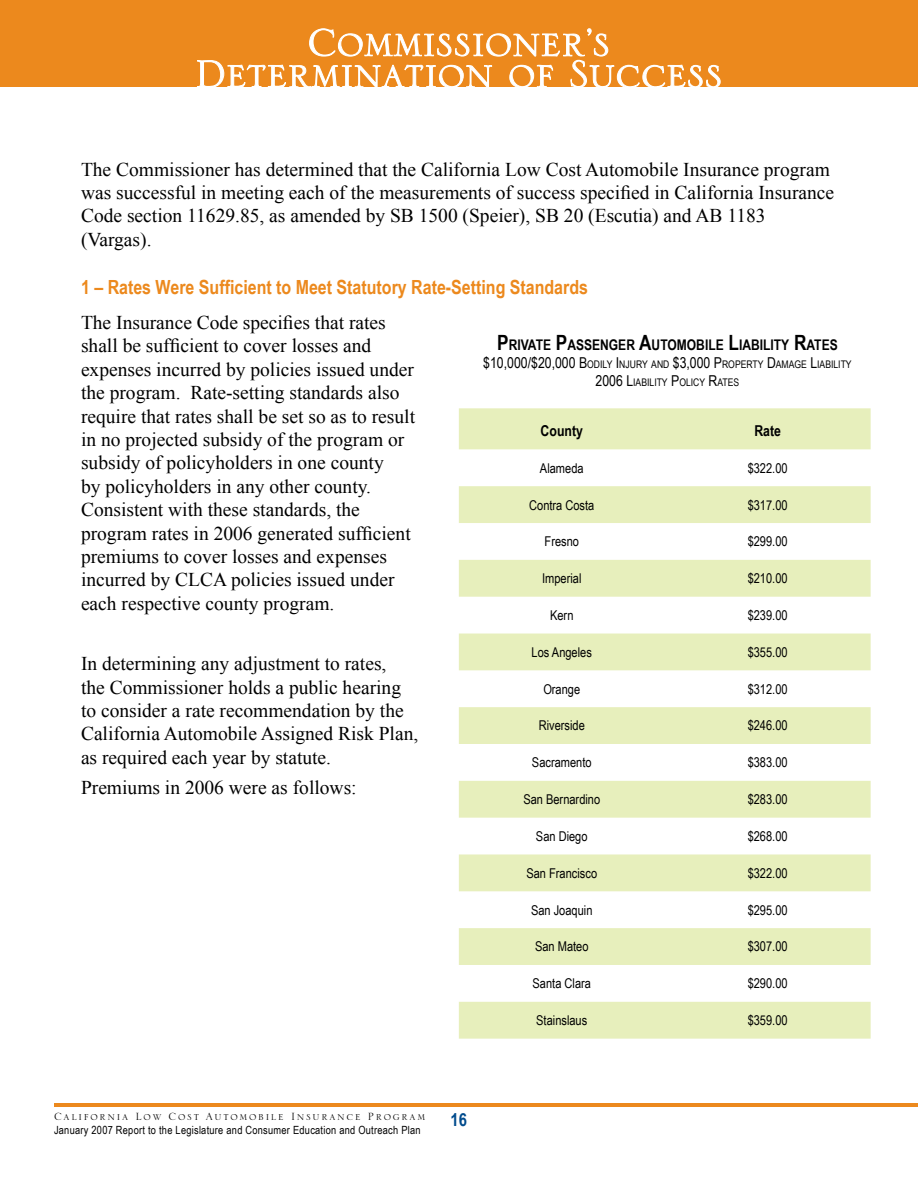
<style>
.page{position:relative;width:918px;height:1188px;background:#fff}
.page>*{position:absolute;margin:0;border:0;box-sizing:border-box;transform-origin:0 0}
.t1{font:51px "Serlio LT Std";color:#fff}
.t2{font:19.5px/23.4px "Times New Roman";color:#000}
.t3{font:700 19.5px "Arial Narrow";color:#ec891d}
.t4{font:700 18px "Arial Narrow";color:#004b8d}
.t5{font:700 15px "Arial Narrow";color:#000}
.t6{font:700 14.7px "Arial Narrow";color:#000}
.t7{font:13.8px "Serlio LT Std";letter-spacing:.12em;color:#000}
.t8{font:13.5px "Arial Narrow";color:#000}
.t9{font:11.25px "Arial Narrow";letter-spacing:.025em;color:#000}
.t10{font:10.5px/18px "Arial Narrow";color:#000;text-align:center}
.s1{font-size:21px}
.s2{font-size:15px}
</style>
<div class="page">
<div style="left:0;top:0;width:918px;height:87px;background:#ec891d"></div>
<hr style="left:54px;top:1103px;width:864px;height:4px;background:#ec891d">
<svg style="left:459px;top:408px;width:412px;height:631px;fill:#e7efbc"></svg>
<svg style="left:197px;top:28px;width:524px;height:59px"></svg>
<h1 class="t1" style="left:307px;top:18px;width:305px">Commissioner’s</h1>
<h1 class="t1" style="left:195px;top:49px;width:529px">Determination of Success</h1>
<p class="t2" style="left:81px;top:157px;width:755px">The Commissioner has determined that the California Low Cost Automobile Insurance program was successful in meeting each of the measurements of success specified in California Insurance Code section 11629.85, as amended by SB 1500 (Speier), SB 20 (Escutia) and AB 1183 (Vargas).</p>
<p class="t3" style="left:81px;top:276px;width:509px">1 – Rates Were Sufficient to Meet Statutory Rate-Setting Standards</p>
<p class="t2" style="left:81px;top:311px;width:336px">The Insurance Code specifies that rates shall be sufficient to cover losses and expenses incurred by policies issued under the program. Rate-setting standards also require that rates shall be set so as to result in no projected subsidy of the program or subsidy of policyholders in one county<br>by policyholders in any other county.<br>Consistent with these standards, the program rates in 2006 generated sufficient premiums to cover losses and expenses incurred by CLCA policies issued under each respective county program.</p>
<p class="t6" style="left:497px;top:336px;width:342px"><span class="s1">P</span>RIVATE <span class="s1">P</span>ASSENGER <span class="s1">A</span>UTOMOBILE <span class="s1">L</span>IABILITY <span class="s1">R</span>ATES</p>
<p class="t10" style="left:483px;top:355px;width:370px"><span class="s2">$10,000/$20,000 B</span>ODILY <span class="s2">I</span> NJURY AND <span class="s2">$3,000 P</span>ROPERTY <span class="s2">D</span>AMAGE <span class="s2">L</span>IABILITY<br><span class="s2">2006 L</span>IABILITY <span class="s2">P</span>OLICY <span class="s2">R</span>ATES</p>
<p class="t5" style="left:541px;top:422px;width:44px">County</p>
<p class="t5" style="left:754px;top:422px;width:28px">Rate</p>
<p class="t8" style="left:540px;top:460px;width:45px">Alameda</p>
<p class="t8" style="left:748px;top:460px;width:42px">$322.00</p>
<p class="t8" style="left:529px;top:497px;width:67px">Contra Costa</p>
<p class="t8" style="left:748px;top:497px;width:42px">$317.00</p>
<p class="t8" style="left:545px;top:534px;width:36px">Fresno</p>
<p class="t8" style="left:748px;top:534px;width:42px">$299.00</p>
<p class="t8" style="left:542px;top:571px;width:41px">Imperial</p>
<p class="t8" style="left:748px;top:571px;width:42px">$210.00</p>
<p class="t8" style="left:550px;top:608px;width:25px">Kern</p>
<p class="t8" style="left:748px;top:608px;width:42px">$239.00</p>
<p class="t8" style="left:532px;top:644px;width:62px">Los Angeles</p>
<p class="t8" style="left:748px;top:644px;width:42px">$355.00</p>
<p class="t8" style="left:543px;top:681px;width:38px">Orange</p>
<p class="t8" style="left:748px;top:681px;width:42px">$312.00</p>
<p class="t8" style="left:539px;top:718px;width:48px">Riverside</p>
<p class="t8" style="left:748px;top:718px;width:42px">$246.00</p>
<p class="t8" style="left:532px;top:755px;width:61px">Sacramento</p>
<p class="t8" style="left:748px;top:755px;width:42px">$383.00</p>
<p class="t8" style="left:523px;top:792px;width:78px">San Bernardino</p>
<p class="t8" style="left:748px;top:792px;width:42px">$283.00</p>
<p class="t8" style="left:536px;top:829px;width:53px">San Diego</p>
<p class="t8" style="left:748px;top:829px;width:42px">$268.00</p>
<p class="t8" style="left:526px;top:865px;width:72px">San Francisco</p>
<p class="t8" style="left:748px;top:865px;width:42px">$322.00</p>
<p class="t8" style="left:531px;top:902px;width:63px">San Joaquin</p>
<p class="t8" style="left:748px;top:902px;width:42px">$295.00</p>
<p class="t8" style="left:535px;top:939px;width:55px">San Mateo</p>
<p class="t8" style="left:748px;top:939px;width:42px">$307.00</p>
<p class="t8" style="left:533px;top:976px;width:60px">Santa Clara</p>
<p class="t8" style="left:748px;top:976px;width:42px">$290.00</p>
<p class="t8" style="left:536px;top:1013px;width:53px">Stainslaus</p>
<p class="t8" style="left:748px;top:1013px;width:42px">$359.00</p>
<p class="t2" style="left:81px;top:652px;width:339px">In determining any adjustment to rates,<br>the Commissioner holds a public hearing to consider a rate recommendation by the California Automobile Assigned Risk Plan, as required each year by statute.</p>
<p class="t2" style="left:81px;top:775px;width:277px">Premiums in 2006 were as follows:</p>
<p class="t7" style="left:54px;top:1110px;width:373px">California Low Cost Automobile Insurance Program</p>
<p class="t9" style="left:54px;top:1124px;width:368px">January 2007 Report to the Legislature and Consumer Education and Outreach Plan</p>
<p class="t4" style="left:451px;top:1109px;width:18px">16</p>
</div>
